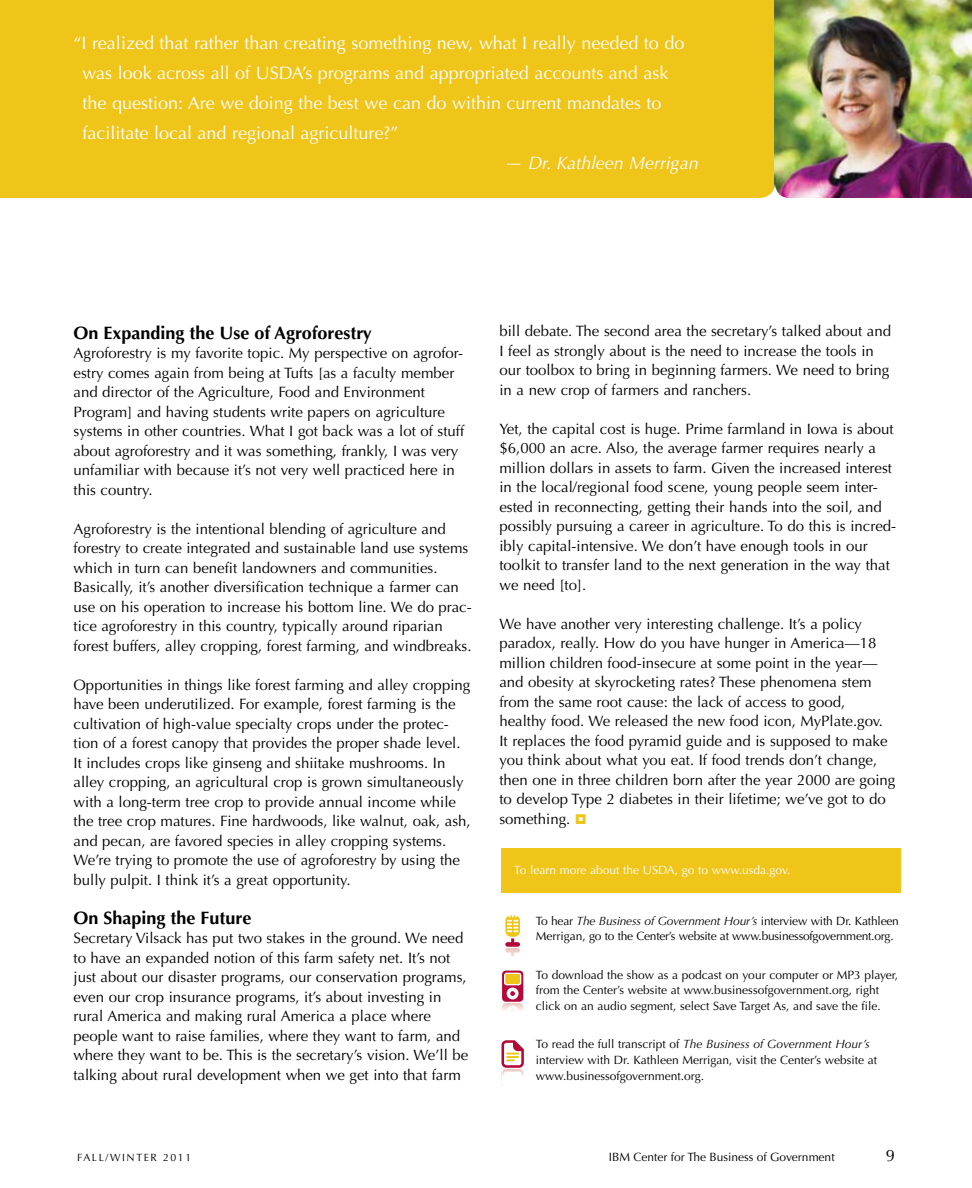
<style>
.page{position:relative;width:972px;height:1188px;background:#fff}
.page>*{position:absolute;margin:0;border:0;box-sizing:border-box;transform-origin:0 0}
.t1{font:18px/30px "Optima";color:#fff}
.t2{font:700 18px "Optima";color:#000}
.t3{font:italic 18px "Optima";color:#fff}
.t4{font:16.5px "Optima";color:#000}
.t5{font:15px/19.5px "Optima";color:#000}
.t6{font:12px/15.8px "Optima";color:#000}
.t7{font:12px/15.8px "Optima";letter-spacing:-.02em;color:#000}
.t8{font:12px "Optima";color:#fff}
.t9{font:10.5px "Optima";letter-spacing:.15em;color:#000}
.s1{font-style:italic}
</style>
<div class="page">
<div style="left:0;top:0;width:777px;height:198px;background:#efc519"></div>
<img style="left:775px;top:0;width:197px;height:198px">
<svg style="left:761px;top:183px;width:43px;height:15px"></svg>
<svg style="left:505px;top:948px;width:15px;height:8px"></svg>
<div style="left:505px;top:942px;width:15px;height:5px;background:#b30838;border-radius:2px"></div>
<svg style="left:505px;top:915px;width:15px;height:22px"></svg>
<svg style="left:502px;top:971px;width:21px;height:39px"></svg>
<svg style="left:502px;top:1040px;width:22px;height:46px"></svg>
<div style="left:501px;top:848px;width:400px;height:45px;background:#efc519"></div>
<p class="t1" style="left:82px;top:28px;width:603px;text-indent:-9px">“ I realized that rather than creating something new, what I really needed to do was look across all of USDA’s programs and appropriated accounts and ask the question: Are we doing the best we can do within current mandates to facilitate local and regional agriculture?”</p>
<p class="t3" style="left:505px;top:152px;width:196px">— Dr. Kathleen Merrigan</p>
<p class="t2" style="left:74px;top:322px;width:300px">On Expanding the Use of Agroforestry</p>
<p class="t5" style="left:74px;top:344px;width:392px">Agroforestry is my favorite topic. My perspective on agrofor&shy;estry comes again from being at Tufts [as a faculty member and director of the Agriculture, Food and Environment Program] and having students write papers on agriculture systems in other countries. What I got back was a lot of stuff about agroforestry and it was something, frankly, I was very unfamiliar with because it’s not very well practiced here in this country.</p>
<p class="t5" style="left:74px;top:519px;width:400px">Agroforestry is the intentional blending of agriculture and forestry to create integrated and sustainable land use systems which in turn can benefit landowners and communities.<br>Basically, it’s another diversification technique a farmer can use on his operation to increase his bottom line. We do prac&shy;tice agroforestry in this country, typically around riparian forest buffers, alley cropping, forest farming, and windbreaks.</p>
<p class="t5" style="left:74px;top:675px;width:399px">Opportunities in things like forest farming and alley cropping have been underutilized. For example, forest farming is the cultivation of high-value specialty crops under the protec&shy;tion of a forest canopy that provides the proper shade level.<br>It includes crops like ginseng and shiitake mushrooms. I n alley cropping, an agricultural crop is grown simultaneously with a long-term tree crop to provide annual income while the tree crop matures. Fine hardwoods, like walnut, oak, ash, and pecan, are favored species in alley cropping systems.<br>We’re trying to promote the use of agroforestry by using the bully pulpit. I think it’s a great opportunity.</p>
<p class="t2" style="left:74px;top:907px;width:179px">On Shaping the Future</p>
<p class="t5" style="left:73px;top:929px;width:396px">Secretary Vilsack has put two stakes in the ground. We need to have an expanded notion of this farm safety net. It’s not just about our disaster programs, our conservation programs, even our crop insurance programs, it’s about investing in rural America and making rural America a place where people want to raise families, where they want to farm, and where they want to be. This is the secretary’s vision. We’ll be talking about rural development when we get into that farm</p>
<p class="t5" style="left:499px;top:322px;width:393px">bill debate. The second area the secretary’s talked about and I feel as strongly about is the need to increase the tools in our toolbox to bring in beginning farmers. We need to bring in a new crop of farmers and ranchers.</p>
<p class="t5" style="left:499px;top:419px;width:398px">Yet, the capital cost is huge. Prime farmland in Iowa is about $6,000 an acre. Also, the average farmer requires nearly a million dollars in assets to farm. Given the increased interest in the local/regional food scene, young people seem inter&shy;ested in reconnecting, getting their hands into the soil, and possibly pursuing a career in agriculture. To do this is incred&shy;ibly capital-intensive. We don’t have enough tools in our toolkit to transfer land to the next generation in the way that we need [to].</p>
<p class="t5" style="left:499px;top:614px;width:397px">We have another very interesting challenge. It’s a policy paradox, really. How do you have hunger in America—18 million children food-insecure at some point in the year— and obesity at skyrocketing rates? These phenomena stem from the same root cause: the lack of access to good, healthy food. We released the new food icon, MyPlate.gov.<br>It replaces the food pyramid guide and is supposed to make you think about what you eat. If food trends don’t change, then one in three children born after the year 2000 are going to develop Type 2 diabetes in their lifetime; we’ve got to do something.</p>
<p class="t8" style="left:514px;top:863px;width:278px">To learn more about the USDA, go to www.usda.gov.</p>
<p class="t7" style="left:536px;top:913px;width:365px">To hear <span class="s1">The Business of Government Hour’s</span> interview with Dr. Kathleen<br>Merrigan, go to the Center’s website at www.businessofgovernment.org.</p>
<p class="t6" style="left:536px;top:967px;width:364px">To download the show as a podcast on your computer or MP3 player, from the Center’s website at www.businessofgovernment.org, right click on an audio segment, select Save Target As, and save the file.</p>
<p class="t6" style="left:536px;top:1037px;width:343px">To read the full transcript of <span class="s1">The Business of Government Hour’s </span>interview with Dr. Kathleen Merrigan, visit the Center’s website at www.businessofgovernment.org.</p>
<p class="t9" style="left:77px;top:1152px;width:116px">Fall/winter 2011</p>
<p class="t6" style="left:609px;top:1149px;width:227px">I BM Center for The Business of Government</p>
<p class="t4" style="left:886px;top:1146px;width:11px">9</p>
</div>
